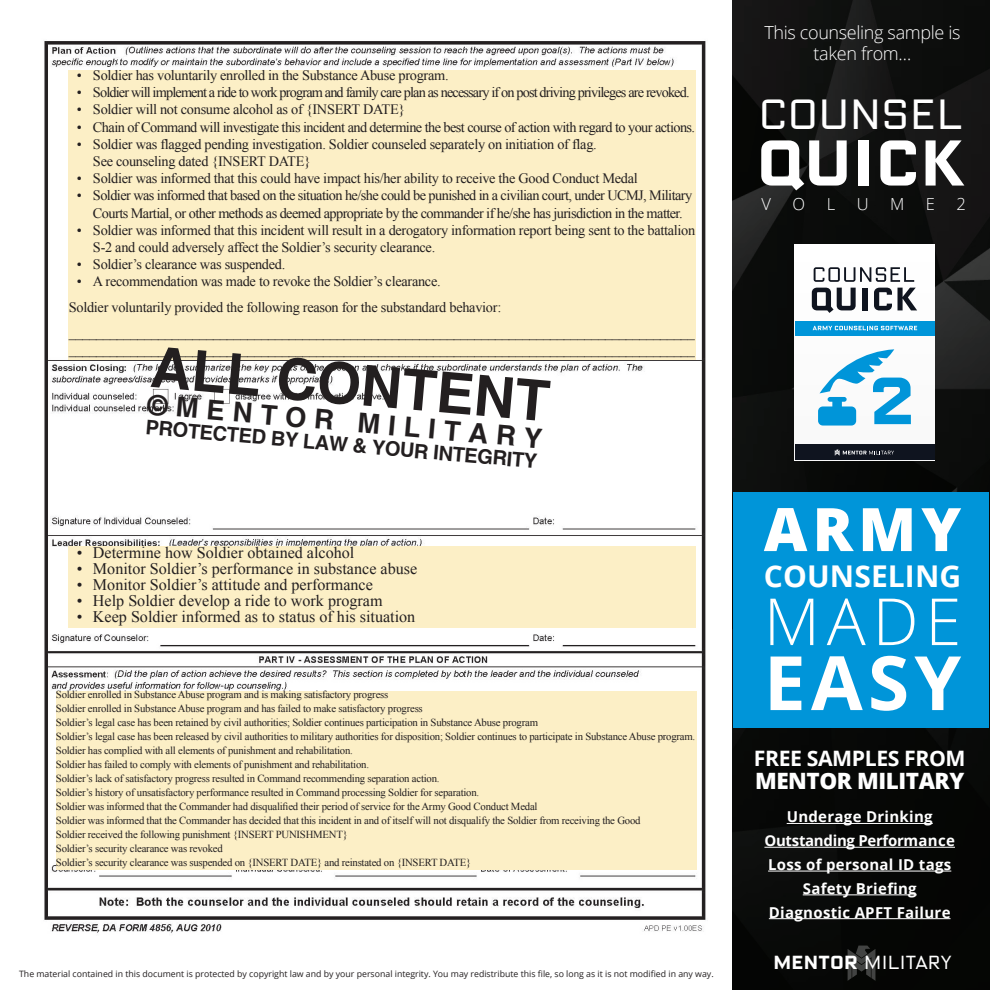
<style>
.page{position:relative;width:990px;height:990px;background:#fff}
.page>*{position:absolute;margin:0;border:0;box-sizing:border-box;transform-origin:0 0}
.t1{font:700 75px "Open Sans";color:#fff}
.t2{font:300 65px "Open Sans";color:#fff}
.t3{font:700 64.88px "Oxide Solid Pro";letter-spacing:-.02em;color:#fff}
.t4{font:800 60px "Open Sans";color:#fff}
.t5{font:700 56.75px "Helvetica";color:#231f20}
.t6{font:300 42.38px "Oxide Solid Pro";letter-spacing:-.02em;color:#fff}
.t7{font:700 30px "Open Sans";color:#fff}
.t8{font:700 27.38px "Helvetica";color:#231f20}
.t9{font:800 22.5px "Open Sans";letter-spacing:-.02em;color:#fff}
.t10{font:700 21.25px "Open Sans";letter-spacing:-.02em;color:#fff}
.t11{font:700 20.12px "Helvetica";color:#231f20}
.t12{font:300 19px "Oxide Solid Pro";letter-spacing:-.02em;color:#fff}
.t13{font:300 18px/20.8px "Open Sans";letter-spacing:-.02em;color:#fff;text-align:center}
.t14{font:300 16.62px "Open Sans";color:#fff}
.t15{font:16.12px "Times New Roman";color:#231f20}
.t16{font:700 15px/23.8px "Open Sans";letter-spacing:.02em;color:#fff;text-align:center}
.t17{font:14.38px/17.2px "Times New Roman";letter-spacing:-.02em;color:#231f20}
.t18{font:14.38px/17.2px "Times New Roman";letter-spacing:-.04em;color:#231f20;text-align:center}
.t19{font:14.38px "Times New Roman";letter-spacing:-.06em;color:#231f20}
.t20{font:10.75px/13.9px "Times New Roman";letter-spacing:-.02em;color:#231f20}
.t21{font:8.75px "Open Sans";color:#231f20}
.s1{font-weight:700}
</style>
<div class="page">
<img style="left:733px;top:0;width:257px;height:990px">
<hr style="left:787px;top:823px;width:146px;height:1px;background:#fff">
<hr style="left:764px;top:847px;width:191px;height:1px;background:#fff">
<hr style="left:768px;top:871px;width:183px;height:1px;background:#fff">
<hr style="left:803px;top:894px;width:114px;height:1px;background:#fff">
<hr style="left:769px;top:918px;width:182px;height:1px;background:#fff">
<div style="left:733px;top:493px;width:256px;height:235px;background:#0095d9"></div>
<svg style="left:848px;top:946px;width:27px;height:35px"></svg>
<div style="left:795px;top:244px;width:140px;height:216px;background:#fcfcfc"></div>
<div style="left:795px;top:444px;width:140px;height:16px;background:#0f141f"></div>
<svg style="left:834px;top:450px;width:60px;height:6px"></svg>
<svg style="left:813px;top:267px;width:101px;height:15px"></svg>
<svg style="left:811px;top:288px;width:45px;height:25px"></svg>
<div style="left:862px;top:288px;width:5px;height:22px;background:#0f141f"></div>
<svg style="left:874px;top:288px;width:43px;height:22px"></svg>
<svg style="left:818px;top:349px;width:93px;height:77px"></svg>
<div style="left:795px;top:321px;width:140px;height:14px;background:#0095d9"></div>
<svg style="left:812px;top:326px;width:105px;height:4px"></svg>
<img style="left:44px;top:41px;width:662px;height:892px">
<div style="left:69px;top:547px;width:627px;height:81px;background:#fcefc6"></div>
<div style="left:56px;top:691px;width:640px;height:178px;background:#fcefc6"></div>
<div style="left:69px;top:70px;width:627px;height:290px;background:#fcefc6"></div>
<h3 class="t17" style="left:77px;top:66px;width:373px">• Soldier has voluntarily enrolled in the Substance Abuse program.</h3>
<h3 class="t19" style="left:77px;top:83px;width:614px">• Soldier will implement a ride to work program and family care plan as necessary if on post driving privileges are revoked.</h3>
<h3 class="t17" style="left:77px;top:101px;width:330px">• Soldier will not consume alcohol as of {INSERT DATE}</h3>
<h3 class="t18" style="left:77px;top:118px;width:620px">• Chain of Command will investigate this incident and determine the best course of action with regard to your actions.</h3>
<h3 class="t17" style="left:93px;top:135px;width:505px;text-indent:-16px">• Soldier was flagged pending investigation. Soldier counseled separately on initiation of flag.<br>See counseling dated {INSERT DATE}</h3>
<h3 class="t17" style="left:77px;top:170px;width:562px">• Soldier was informed that this could have impact his/her ability to receive the Good Conduct Medal</h3>
<h3 class="t18" style="left:77px;top:187px;width:617px">• Soldier was informed that based on the situation he/she could be punished in a civilian court, under UCMJ, Military<br>Courts Martial, or other methods as deemed appropriate by the commander if he/she has jurisdiction in the matter.</h3>
<h3 class="t17" style="left:93px;top:221px;width:604px;text-indent:-16px">• Soldier was informed that this incident will result in a derogatory information report being sent to the battalion<br>S-2 and could adversely affect the Soldier’s security clearance.</h3>
<h3 class="t17" style="left:77px;top:256px;width:210px">• Soldier’s clearance was suspended.</h3>
<p class="t17" style="left:69px;top:269px;width:628px;line-height:25.2px;text-indent:8px">• A recommendation was made to revoke the Soldier’s clearance.<br>Soldier voluntarily provided the following reason for the substandard behavior: ___________________________________________________________________________________________</p>
<h3 class="t17" style="left:69px;top:340px;width:628px">___________________________________________________________________________________________</h3>
<h3 class="t5" style="left:154px;top:332px;width:402px;rotate:5deg">ALL CONTENT</h3>
<h3 class="t8" style="left:149px;top:387px;width:397px;rotate:5deg">© MENTOR MILITARY</h3>
<h3 class="t11" style="left:147px;top:415px;width:394px;rotate:5deg">PROTECTED BY LAW &amp; YOUR INTEGRITY</h3>
<h3 class="t15" style="left:77px;top:541px;width:279px">• Determine how Soldier obtained alcohol</h3>
<h3 class="t15" style="left:77px;top:558px;width:342px">• Monitor Soldier’s performance in substance abuse</h3>
<h3 class="t15" style="left:77px;top:574px;width:298px">• Monitor Soldier’s attitude and performance</h3>
<h3 class="t15" style="left:77px;top:590px;width:307px">• Help Soldier develop a ride to work program</h3>
<h3 class="t15" style="left:77px;top:606px;width:340px">• Keep Soldier informed as to status of his situation</h3>
<p class="t20" style="left:56px;top:688px;width:641px">Soldier enrolled in Substance Abuse program and is making satisfactory progress<br>Soldier enrolled in Substance Abuse program and has failed to make satisfactory progress<br>Soldier’s legal case has been retained by civil authorities; Soldier continues participation in Substance Abuse program<br>Soldier’s legal case has been released by civil authorities to military authorities for disposition; Soldier continues to participate in Substance Abuse program.<br>Soldier has complied with all elements of punishment and rehabilitation.<br>Soldier has failed to comply with elements of punishment and rehabilitation.<br>Soldier’s lack of satisfactory progress resulted in Command recommending separation action.<br>Soldier’s history of unsatisfactory performance resulted in Command processing Soldier for separation.<br>Soldier was informed that the Commander had disqualified their period of service for the Army Good Conduct Medal<br>Soldier was informed that the Commander has decided that this incident in and of itself will not disqualify the Soldier from receiving the Good<br>Soldier received the following punishment {INSERT PUNISHMENT}<br>Soldier’s security clearance was revoked<br>Soldier’s security clearance was suspended on {INSERT DATE} and reinstated on {INSERT DATE}</p>
<p class="t21" style="left:19px;top:968px;width:696px">The material contained in this document is protected by copyright law and by your personal integrity. You may redistribute this file, so long as it is not modified in any way.</p>
<h3 class="t13" style="left:764px;top:22px;width:198px">This counseling sample is taken from…</h3>
<h3 class="t6" style="left:758px;top:80px;width:207px">COUNSEL</h3>
<h3 class="t3" style="left:756px;top:111px;width:212px">QUICK</h3>
<h3 class="t14" style="left:762px;top:192px;width:11px">V</h3>
<h3 class="t14" style="left:793px;top:192px;width:14px">o</h3>
<h3 class="t14" style="left:827px;top:192px;width:10px">l</h3>
<h3 class="t14" style="left:857px;top:192px;width:13px">u</h3>
<h3 class="t14" style="left:890px;top:192px;width:16px">m</h3>
<h3 class="t14" style="left:926px;top:192px;width:11px">e</h3>
<h3 class="t14" style="left:956px;top:192px;width:11px">2</h3>
<h3 class="t4" style="left:764px;top:484px;width:199px">ARMY</h3>
<h3 class="t7" style="left:764px;top:555px;width:106px">Cou nseli</h3>
<h3 class="t7" style="left:915px;top:555px;width:48px">ng</h3>
<h2 class="t2" style="left:764px;top:577px;width:188px">MADE</h2>
<h1 class="t1" style="left:764px;top:630px;width:199px">EASY</h1>
<h3 class="t10" style="left:754px;top:743px;width:213px">FREE SAMPLES FROM</h3>
<h3 class="t9" style="left:755px;top:763px;width:211px">MENTOR MILITARY</h3>
<h3 class="t16" style="left:764px;top:805px;width:192px">Underage Drinking<br>Outstanding Performance<br>Loss of personal ID tags<br>Safety Briefing<br>Diagnostic APFT Failure</h3>
<h3 class="t12" style="left:773px;top:948px;width:180px"><span class="s1">MENTOR</span> MILITARY</h3>
</div>
